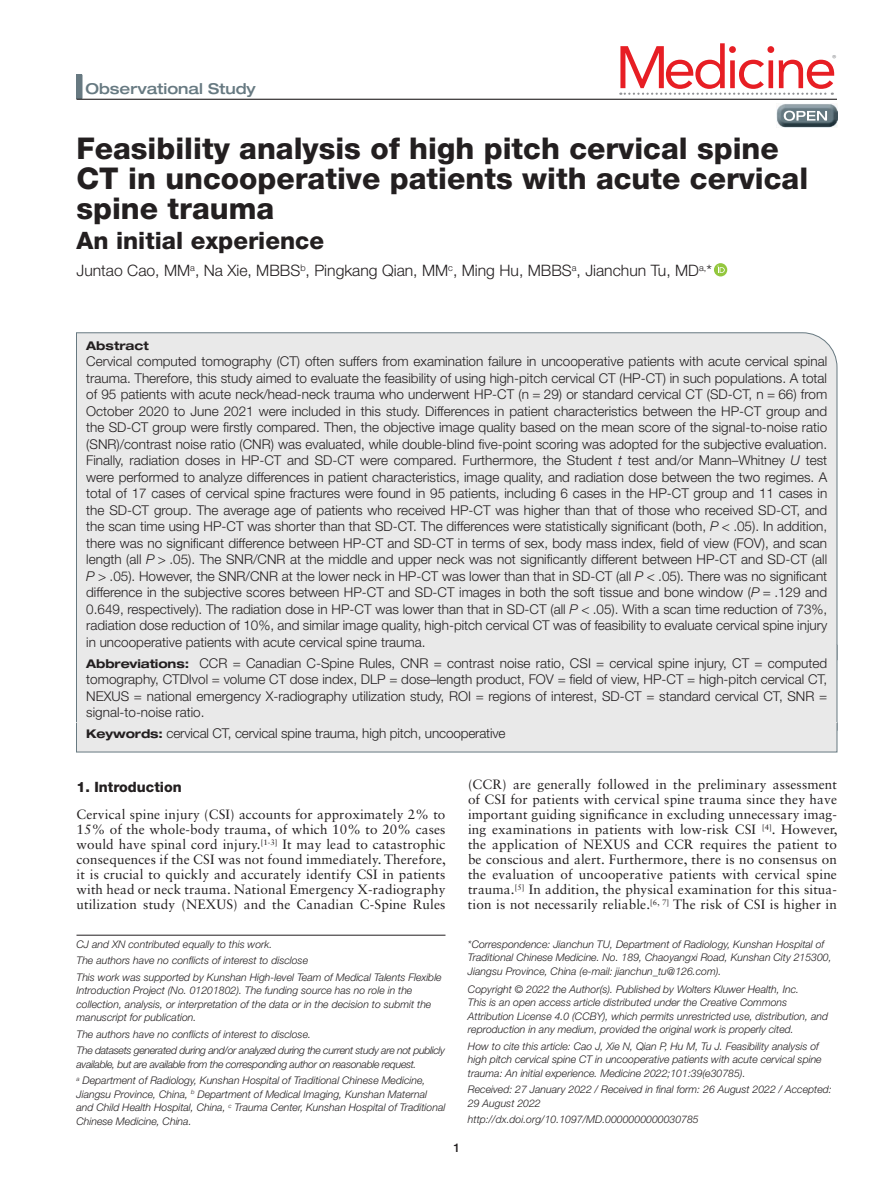
<style>
.page{position:relative;width:891px;height:1188px;background:#fff}
.page>*{position:absolute;margin:0;border:0;box-sizing:border-box;transform-origin:0 0}
.t1{font:59.4px "Avenir";letter-spacing:-.06em;color:#e71e24}
.t2{font:800 30px/30px "Helvetica Neue LT Std";color:#231f20}
.t3{font:800 24px "Helvetica Neue LT Std";color:#231f20}
.t4{font:300 15.75px "Helvetica Neue LT Std";color:#231f20}
.t5{font:500 expanded 15px "Helvetica Neue LT Std";color:#667981}
.t6{font:800 14.25px "Helvetica Neue LT Std";color:#231f20}
.t7{font:300 13.5px/16.5px "Helvetica Neue LT Std";color:#231f20;text-align:justify}
.t8{font:13.5px/15px "Sabon LT Std";letter-spacing:.01em;color:#231f20;text-align:justify}
.t9{font:700 expanded 12px "Helvetica Neue LT Std";color:#231f20}
.t10{font:500 12px "Helvetica Neue LT Std";color:#231f20}
.t11{font:italic 300 10.5px/13.5px "Helvetica Neue LT Std";color:#231f20}
.t12{font:italic 300 10.5px/16.5px "Helvetica Neue LT Std";letter-spacing:-.03em;color:#231f20}
.t13{font:500 10.35px "Akzidenz Grotesk BE";color:#909295}
.s1{font-style:italic}
.s2{font-weight:700;font-stretch:expanded;font-size:12px}
</style>
<div class="page">
<div style="left:76px;top:74px;width:6px;height:25px;background:#677981"></div>
<hr style="left:76px;top:99px;width:761px;height:1px;background:#231f20">
<img style="left:776px;top:104px;width:61px;height:24px">
<svg style="left:784px;top:111px;width:43px;height:10px"></svg>
<svg style="left:620px;top:93px;width:213px;height:2px"></svg>
<div style="left:76px;top:332px;width:762px;height:329px;background:#e9e9e9"></div>
<div style="left:76px;top:645px;width:761px;height:87px;background:#e9e9e9"></div>
<div style="left:76px;top:723px;width:761px;height:29px;background:#e9e9e9"></div>
<div style="left:714px;top:263px;width:13px;height:13px;background:#93c73e;border-radius:50%"></div>
<svg style="left:718px;top:266px;width:7px;height:7px"></svg>
<hr style="left:76px;top:935px;width:370px;height:1px;background:#231f20">
<p class="t5" style="left:86px;top:80px;width:172px">Observational Study</p>
<h1 class="t1" style="left:615px;top:33px;width:223px">Medicine</h1>
<p class="t13" style="left:832px;top:52px;width:6px">®</p>
<h2 class="t2" style="left:76px;top:134px;width:733px">Feasibility analysis of high pitch cervical spine<br>CT in uncooperative patients with acute cervical spine trauma</h2>
<h3 class="t3" style="left:76px;top:227px;width:249px">An initial experience</h3>
<p class="t4" style="left:76px;top:261px;width:637px">Juntao Cao, MM<sup>a</sup>, Na Xie, MBBS<sup>b</sup>, Pingkang Qian, MM<sup>c</sup>, Ming Hu, MBBS<sup>a</sup>, Jianchun Tu, MD<sup>a,</sup>*</p>
<p class="t9" style="left:86px;top:338px;width:64px">Abstract</p>
<p class="t7" style="left:86px;top:353px;width:743px">Cervical computed tomography (CT) often suffers from examination failure in uncooperative patients with acute cervical spinal trauma. Therefore, this study aimed to evaluate the feasibility of using high-pitch cervical CT (HP-CT) in such populations. A total of 95 patients with acute neck/head-neck trauma who underwent HP-CT (n = 29) or standard cervical CT (SD-CT, n = 66) from October 2020 to June 2021 were included in this study. Differences in patient characteristics between the HP-CT group and the SD-CT group were firstly compared. Then, the objective image quality based on the mean score of the signal-to-noise ratio (SNR)/contrast noise ratio (CNR) was evaluated, while double-blind five-point scoring was adopted for the subjective evaluation.<br>Finally, radiation doses in HP-CT and SD-CT were compared. Furthermore, the Student <span class="s1">t</span> test and/or Mann–Whitney <span class="s1">U</span> test were performed to analyze differences in patient characteristics, image quality, and radiation dose between the two regimes. A total of 17 cases of cervical spine fractures were found in 95 patients, including 6 cases in the HP-CT group and 11 cases in the SD-CT group. The average age of patients who received HP-CT was higher than that of those who received SD-CT, and the scan time using HP-CT was shorter than that SD-CT. The differences were statistically significant (both, <span class="s1">P</span> &lt; .05). In addition, there was no significant difference between HP-CT and SD-CT in terms of sex, body mass index, field of view (FOV), and scan length (all <span class="s1">P</span> &gt; .05). The SNR/CNR at the middle and upper neck was not significantly different between HP-CT and SD-CT (all <span class="s1">P</span> &gt; .05). However, the SNR/CNR at the lower neck in HP-CT was lower than that in SD-CT (all <span class="s1">P</span> &lt; .05). There was no significant difference in the subjective scores between HP-CT and SD-CT images in both the soft tissue and bone window (<span class="s1">P</span> = .129 and 0.649, respectively). The radiation dose in HP-CT was lower than that in SD-CT (all <span class="s1">P</span> &lt; .05). With a scan time reduction of 73%, radiation dose reduction of 10%, and similar image quality, high-pitch cervical CT was of feasibility to evaluate cervical spine injury in uncooperative patients with acute cervical spine trauma.</p>
<p class="t7" style="left:86px;top:655px;width:743px"><span class="s2">Abbreviations:</span> CCR = Canadian C-Spine Rules, CNR = contrast noise ratio, CSI = cervical spine injury, CT = computed tomography, CTDIvol = volume CT dose index, DLP = dose–length product, FOV = field of view, HP-CT = high-pitch cervical CT, NEXUS = national emergency X-radiography utilization study, ROI = regions of interest, SD-CT = standard cervical CT, SNR = signal-to-noise ratio.</p>
<p class="t7" style="left:86px;top:725px;width:421px"><span class="s2">Keywords:</span> cervical CT, cervical spine trauma, high pitch, uncooperative</p>
<p class="t6" style="left:76px;top:779px;width:107px">1. Introduction</p>
<p class="t8" style="left:76px;top:807px;width:371px">Cervical spine injury (CSI) accounts for approximately 2% to 15% of the whole-body trauma, of which 10% to 20% cases would have spinal cord injury.<sup>[1-3]</sup> It may lead to catastrophic consequences if the CSI was not found immediately. Therefore, it is crucial to quickly and accurately identify CSI in patients with head or neck trauma. National Emergency X-radiography utilization study (NEXUS) and the Canadian C-Spine Rules</p>
<p class="t8" style="left:468px;top:777px;width:371px">(CCR) are generally followed in the preliminary assessment of CSI for patients with cervical spine trauma since they have important guiding significance in excluding unnecessary imag&shy;ing examinations in patients with low-risk CSI <sup>[4]</sup>. However, the application of NEXUS and CCR requires the patient to be conscious and alert. Furthermore, there is no consensus on the evaluation of uncooperative patients with cervical spine trauma.<sup>[5]</sup> In addition, the physical examination for this situa&shy;tion is not necessarily reliable.<sup>[6,</sup> <sup>7]</sup> The risk of CSI is higher in</p>
<p class="t11" style="left:76px;top:935px;width:367px;line-height:16.5px">CJ and XN contributed equally to this work.<br>The authors have no conflicts of interest to disclose<br>This work was supported by Kunshan High-level Team of Medical Talents Flexible</p>
<p class="t11" style="left:76px;top:983px;width:356px">Introduction Project (No. 01201802). The funding source has no role in the collection, analysis, or interpretation of the data or in the decision to submit the manuscript for publication.</p>
<p class="t12" style="left:76px;top:1025px;width:370px">The authors have no conflicts of interest to disclose.<br>The datasets generated during and/or analyzed during the current study are not publicly</p>
<p class="t12" style="left:76px;top:1055px;width:350px">available, but are available from the corresponding author on reasonable request.<br><sup>a</sup> Department of Radiology, Kunshan Hospital of Traditional Chinese Medicine,</p>
<p class="t11" style="left:76px;top:1087px;width:370px">Jiangsu Province, China, <sup>b</sup> Department of Medical Imaging, Kunshan Maternal and Child Health Hospital, China, <sup>c</sup> Trauma Center, Kunshan Hospital of Traditional<br>Chinese Medicine, China.</p>
<p class="t10" style="left:453px;top:1140px;width:8px">1</p>
<p class="t11" style="left:468px;top:937px;width:365px">*Correspondence: Jianchun TU, Department of Radiology, Kunshan Hospital of<br>Traditional Chinese Medicine. No. 189, Chaoyangxi Road, Kunshan City 215300,<br>Jiangsu Province, China (e-mail: jianchun_tu@126.com).</p>
<p class="t11" style="left:468px;top:982px;width:362px">Copyright © 2022 the Author(s). Published by Wolters Kluwer Health, Inc.<br>This is an open access article distributed under the Creative Commons Attribution License 4.0 (CCBY), which permits unrestricted use, distribution, and reproduction in any medium, provided the original work is properly cited.</p>
<p class="t11" style="left:468px;top:1039px;width:355px">How to cite this article: Cao J, Xie N, Qian P, Hu M, Tu J. Feasibility analysis of high pitch cervical spine CT in uncooperative patients with acute cervical spine trauma: An initial experience. Medicine 2022;101:39(e30785).</p>
<p class="t11" style="left:468px;top:1082px;width:365px">Received: 27 January 2022 / Received in final form: 26 August 2022 / Accepted:<br>29 August 2022</p>
<p class="t11" style="left:468px;top:1112px;width:232px">http://dx.doi.org/10.1097/MD.0000000000030785</p>
</div>
